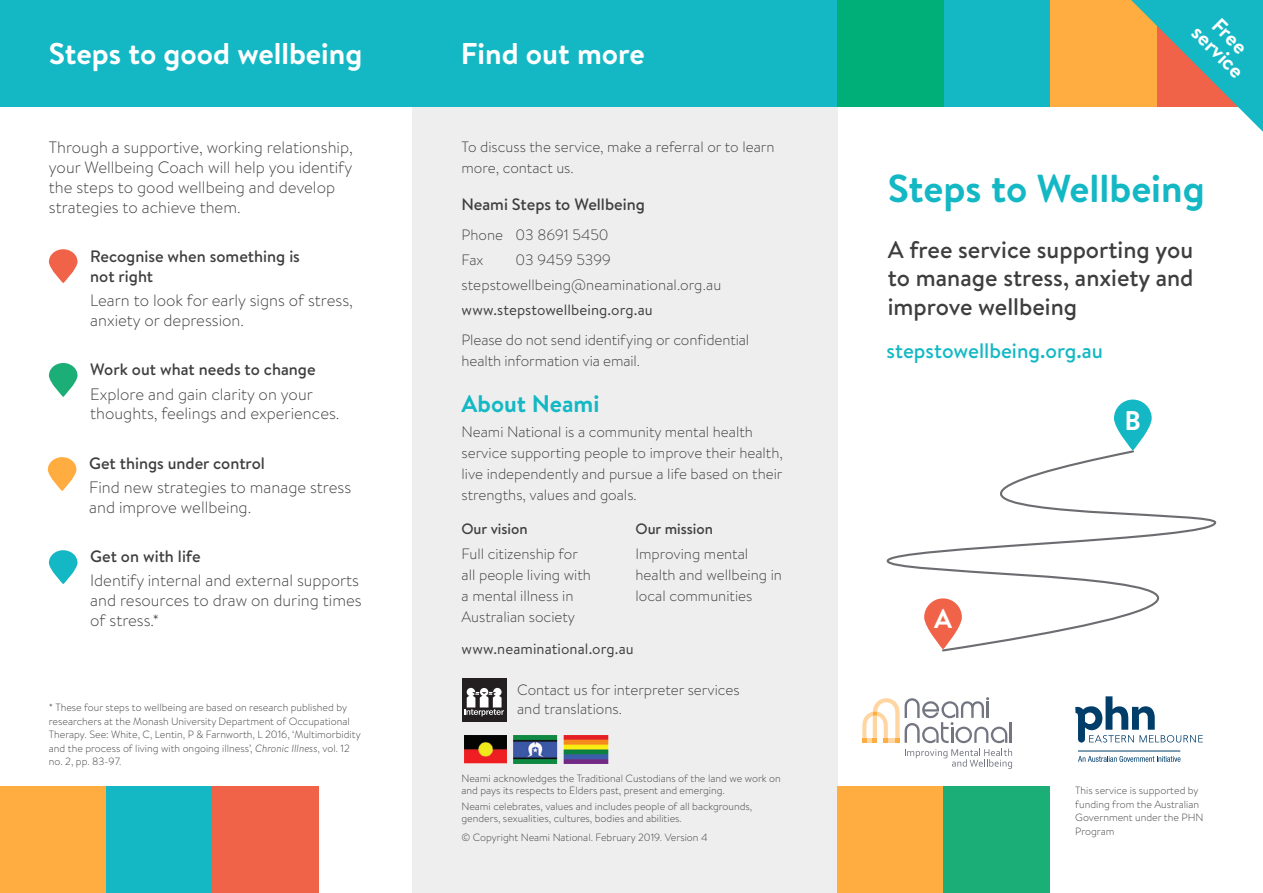
<style>
.page{position:relative;width:1263px;height:893px;background:#fff}
.page>*{position:absolute;margin:0;border:0;box-sizing:border-box;transform-origin:0 0}
.t1{font:700 39px "Brandon Text";color:#14b8c4}
.Bannerhead{font:700 30px "Brandon Text";color:#fff}
.t2{font:700 27px "Brandon Text";color:#fff}
.t3{font:500 24px/28.8px "Brandon Text";color:#3e3e3f;text-align:justify}
.Heading2{font:700 24px "Brandon Text";color:#14b8c4}
.t4{font:500 21px "Brandon Text";color:#14b8c4}
.Subheading1{font:700 21px "Brandon Text";color:#fff}
.Heading1{font:300 16.5px/19.8px "Brandon Text";color:#3e3e3f}
.Subheading3{font:500 16.5px/19.8px "Brandon Text";color:#3e3e3f}
.Body{font:300 15px/21px "Brandon Text";color:#3e3e3f}
.Body-2{font:15px "Brandon Text";letter-spacing:.005em;color:#3e3e3f}
.Subheading3-2{font:500 15px "Brandon Text";color:#3e3e3f}
.Fine_print{font:300 10.5px/13.5px "Brandon Text";color:#3e3e3f}
.s1{font-style:italic}
</style>
<div class="page">
<div style="left:412px;top:0;width:426px;height:893px;background:#eeeeef"></div>
<svg style="left:905px;top:749px;width:107px;height:20px"></svg>
<hr style="left:1010px;top:722px;width:2px;height:21px;background:#737681">
<svg style="left:862px;top:697px;width:145px;height:46px"></svg>
<div style="left:0;top:0;width:838px;height:106px;background:#14b8c4"></div>
<div style="left:944px;top:0;width:106px;height:106px;background:#14b8c4"></div>
<div style="left:1050px;top:0;width:107px;height:106px;background:#ffad40"></div>
<svg style="left:1131px;top:0;width:132px;height:132px"></svg>
<div style="left:838px;top:787px;width:106px;height:106px;background:#ffad40"></div>
<svg style="left:1075px;top:696px;width:128px;height:47px"></svg>
<svg style="left:1078px;top:756px;width:102px;height:6px"></svg>
<hr style="left:1078px;top:751px;width:102px;height:1px;background:#003d69">
<svg style="left:49px;top:249px;width:29px;height:34px"></svg>
<svg style="left:49px;top:363px;width:29px;height:34px"></svg>
<svg style="left:48px;top:457px;width:28px;height:34px"></svg>
<svg style="left:49px;top:550px;width:29px;height:34px"></svg>
<svg style="left:887px;top:451px;width:330px;height:201px"></svg>
<svg style="left:924px;top:598px;width:38px;height:51px;fill:#f16348"></svg>
<svg style="left:1114px;top:400px;width:38px;height:51px;fill:#14b8c4"></svg>
<div style="left:0;top:787px;width:106px;height:106px;background:#ffad40"></div>
<div style="left:106px;top:787px;width:107px;height:106px;background:#14b8c4"></div>
<div style="left:213px;top:787px;width:106px;height:106px;background:#f16348"></div>
<div style="left:944px;top:787px;width:106px;height:106px;background:#1bae77"></div>
<div style="left:462px;top:678px;width:44px;height:44px;background:#231f20"></div>
<svg style="left:464px;top:688px;width:40px;height:28px"></svg>
<div style="left:838px;top:0;width:106px;height:106px;background:#00af78"></div>
<img style="left:464px;top:735px;width:145px;height:29px">
<p class="Bannerhead" style="left:49px;top:32px;width:315px">Steps to good wellbeing</p>
<p class="Bannerhead" style="left:461px;top:32px;width:185px">Find out more</p>
<p class="Heading1" style="left:49px;top:137px;width:305px">Through a supportive, working relationship, your Wellbeing Coach will help you identify the steps to good wellbeing and develop strategies to achieve them.</p>
<p class="Subheading3" style="left:90px;top:246px;width:211px">Recognise when something is not right</p>
<p class="Heading1" style="left:90px;top:290px;width:264px">Learn to look for early signs of stress, anxiety or depression.</p>
<p class="Subheading3" style="left:90px;top:360px;width:227px">Work out what needs to change</p>
<p class="Heading1" style="left:90px;top:383px;width:251px">Explore and gain clarity on your thoughts, feelings and experiences.</p>
<p class="Subheading3" style="left:89px;top:453px;width:177px">Get things under control</p>
<p class="Heading1" style="left:89px;top:477px;width:263px">Find new strategies to manage stress and improve wellbeing.</p>
<p class="Subheading3" style="left:90px;top:546px;width:112px">Get on with life</p>
<p class="Heading1" style="left:90px;top:570px;width:273px">Identify internal and external supports and resources to draw on during times of stress.*</p>
<p class="Fine_print" style="left:49px;top:700px;width:313px">* These four steps to wellbeing are based on research published by researchers at the Monash University Department of Occupational Therapy. See: White, C, Lentin, P &amp; Farnworth, L 2016, ‘Multimorbidity and the process of living with ongoing illness’, <span class="s1">Chronic Illness</span>, vol. 12 no. 2, pp. 83-97.</p>
<p class="Body" style="left:462px;top:136px;width:315px">To discuss the service, make a referral or to learn more, contact us.</p>
<p class="Subheading3" style="left:462px;top:194px;width:185px">Neami Steps to Wellbeing</p>
<p class="Body" style="left:462px;top:223px;width:149px">Phone 03 8691 5450</p>
<p class="Body" style="left:462px;top:249px;width:23px">Fax</p>
<p class="Body" style="left:516px;top:249px;width:97px">03 9459 5399</p>
<p class="Body" style="left:462px;top:274px;width:261px">stepstowellbeing@neaminational.org.au</p>
<p class="Body-2" style="left:462px;top:300px;width:193px">www.stepstowellbeing.org.au</p>
<p class="Body" style="left:462px;top:329px;width:289px">Please do not send identifying or confidential health information via email.</p>
<p class="Heading2" style="left:462px;top:387px;width:139px">About Neami</p>
<p class="Body" style="left:462px;top:421px;width:323px">Neami National is a community mental health service supporting people to improve their health, live independently and pursue a life based on their strengths, values and goals.</p>
<p class="Subheading3-2" style="left:462px;top:518px;width:68px">Our vision</p>
<p class="Body" style="left:462px;top:543px;width:131px">Full citizenship for all people living with a mental illness in<br>Australian society</p>
<p class="Subheading3-2" style="left:635px;top:518px;width:79px">Our mission</p>
<p class="Body" style="left:635px;top:543px;width:148px">Improving mental health and wellbeing in local communities</p>
<p class="Body-2" style="left:462px;top:639px;width:174px">www.neaminational.org.au</p>
<p class="Body" style="left:517px;top:679px;width:224px;line-height:19.5px">Contact us for interpreter services and translations.</p>
<p class="Fine_print" style="left:461px;top:772px;width:321px;line-height:12px">Neami acknowledges the Traditional Custodians of the land we work on and pays its respects to Elders past, present and emerging.</p>
<p class="Fine_print" style="left:461px;top:800px;width:292px;line-height:12px">Neami celebrates, values and includes people of all backgrounds, genders, sexualities, cultures, bodies and abilities.</p>
<p class="Fine_print" style="left:461px;top:830px;width:248px">© Copyright Neami National. February 2019. Version 4</p>
<p class="Subheading1" style="left:1226px;top:11px;width:42px;rotate:45deg">Free</p>
<p class="Subheading1" style="left:1205px;top:18px;width:66px;rotate:45deg">service</p>
<p class="t1" style="left:888px;top:161px;width:319px">Steps to Wellbeing</p>
<p class="t3" style="left:888px;top:234px;width:307px">A free service supporting you to manage stress, anxiety and improve wellbeing</p>
<p class="t4" style="left:887px;top:336px;width:218px">stepstowellbeing.org.au</p>
<h3 class="t2" style="left:1124px;top:401px;width:18px">B</h3>
<h3 class="t2" style="left:934px;top:600px;width:20px">A</h3>
<p class="Fine_print" style="left:1075px;top:783px;width:130px">This service is supported by funding from the Australian<br>Government under the PHN<br>Program</p>
</div>
